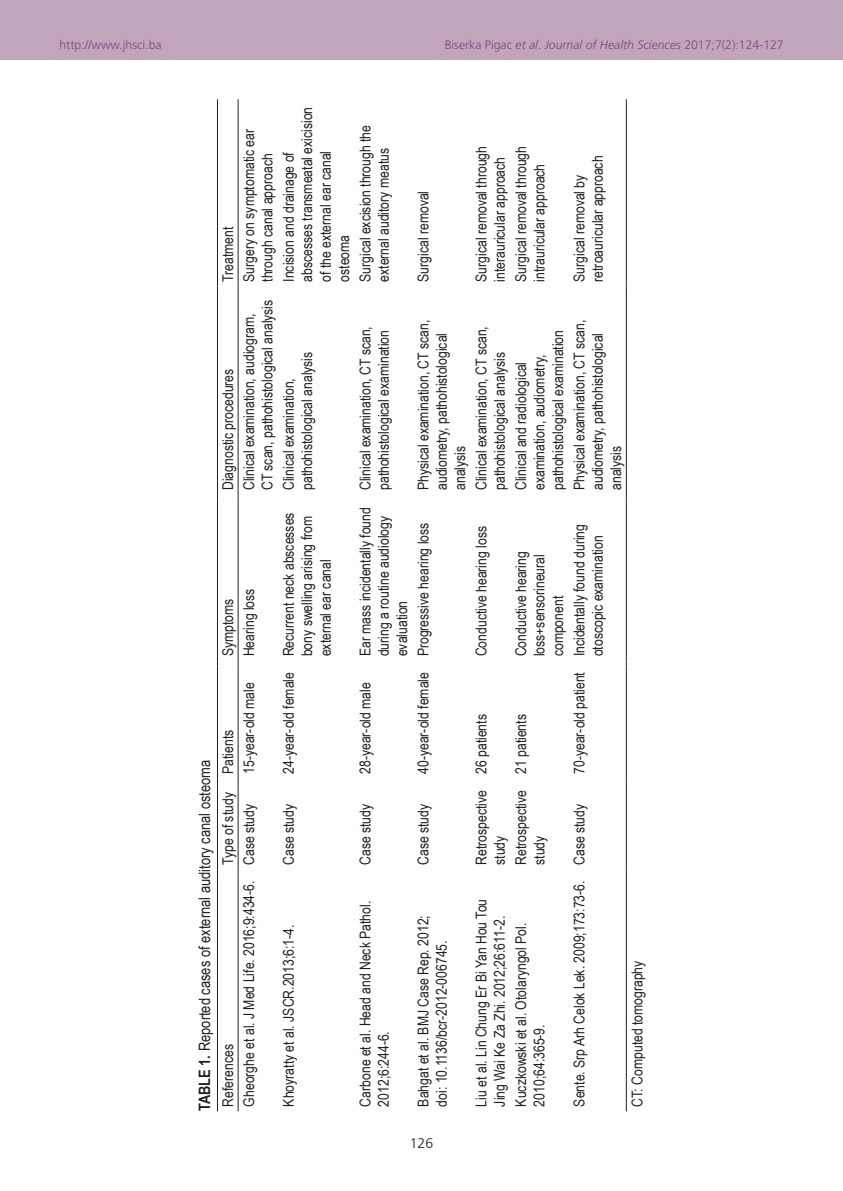
<style>
.page{position:relative;width:843px;height:1191px;background:#fff}
.page>*{position:absolute;margin:0;border:0;box-sizing:border-box;transform-origin:0 0}
.TT{font:15.75px "Arial Narrow";color:#231f20}
.TB{font:14.88px/18.4px "Arial Narrow";color:#231f20}
.TBL{font:14.88px/18.4px "Arial Narrow";color:#231f20}
.TCH{font:14.88px "Arial Narrow";color:#231f20}
.TFN{font:14.88px "Arial Narrow";color:#231f20}
.RF{font:300 14px "Frutiger CE";color:#231f20}
.RH{font:300 12.25px "Frutiger CE";color:#82467e}
.s1{font-style:italic}
.s2{font-weight:700}
</style>
<div class="page">
<div style="left:0;top:0;width:843px;height:60px;background:#c0a5bb"></div>
<hr style="left:626px;top:875px;width:1px;height:236px;background:#231f20">
<hr style="left:626px;top:784px;width:1px;height:86px;background:#231f20">
<hr style="left:626px;top:666px;width:1px;height:113px;background:#231f20">
<hr style="left:626px;top:500px;width:1px;height:161px;background:#231f20">
<hr style="left:626px;top:292px;width:1px;height:203px;background:#231f20">
<hr style="left:626px;top:99px;width:1px;height:188px;background:#231f20">
<hr style="left:217px;top:875px;width:1px;height:236px;background:#231f20">
<hr style="left:217px;top:784px;width:1px;height:86px;background:#231f20">
<hr style="left:217px;top:666px;width:1px;height:113px;background:#231f20">
<hr style="left:217px;top:500px;width:1px;height:161px;background:#231f20">
<hr style="left:217px;top:292px;width:1px;height:203px;background:#231f20">
<hr style="left:217px;top:99px;width:1px;height:188px;background:#231f20">
<hr style="left:238px;top:875px;width:1px;height:236px;background:#231f20">
<hr style="left:238px;top:784px;width:1px;height:86px;background:#231f20">
<hr style="left:238px;top:666px;width:1px;height:113px;background:#231f20">
<hr style="left:238px;top:500px;width:1px;height:161px;background:#231f20">
<hr style="left:238px;top:292px;width:1px;height:203px;background:#231f20">
<hr style="left:238px;top:99px;width:1px;height:188px;background:#231f20">
<p class="RH" style="left:60px;top:37px;width:104px">http://www.jhsci.ba</p>
<p class="RH" style="left:445px;top:37px;width:340px">Biserka Pigac <span class="s1">et al</span>. <span class="s1">Journal of Health Sciences</span> 2017;7(2):124-127</p>
<p class="TCH" style="left:217px;top:282px;width:57px;rotate:-90deg">Treatment</p>
<p class="TB" style="left:279px;top:282px;width:176px;rotate:-90deg">Incision and drainage of abscesses transmeatal exicision of the external ear canal osteoma</p>
<p class="TB" style="left:239px;top:282px;width:154px;rotate:-90deg">Surgery on symptomatic ear through canal approach</p>
<p class="TB" style="left:239px;top:490px;width:192px;rotate:-90deg">Clinical examination, audiogram,<br>CT scan, pathohistological analysis</p>
<p class="TB" style="left:279px;top:490px;width:140px;rotate:-90deg">Clinical examination, pathohistological analysis</p>
<p class="TCH" style="left:217px;top:490px;width:123px;rotate:-90deg">Diagnostic procedures</p>
<p class="TB" style="left:239px;top:656px;width:69px;rotate:-90deg">Hearing loss</p>
<p class="TCH" style="left:217px;top:656px;width:59px;rotate:-90deg">Symptoms</p>
<p class="TT" style="left:193px;top:1111px;width:353px;rotate:-90deg"><span class="s2">TABLE 1.</span> Reported cases of external auditory canal osteoma</p>
<p class="TCH" style="left:217px;top:774px;width:46px;rotate:-90deg">Patients</p>
<p class="TB" style="left:239px;top:774px;width:93px;rotate:-90deg">15‑year‑old male</p>
<p class="TCH" style="left:217px;top:865px;width:74px;rotate:-90deg">Type of study</p>
<p class="TB" style="left:239px;top:865px;width:63px;rotate:-90deg">Case study</p>
<p class="TCH" style="left:217px;top:1106px;width:64px;rotate:-90deg">References</p>
<p class="TB" style="left:239px;top:1106px;width:227px;rotate:-90deg">Gheorghe et al. J Med Life. 2016;9:434‑6.</p>
<p class="TB" style="left:279px;top:656px;width:145px;rotate:-90deg">Recurrent neck abscesses bony swelling arising from external ear canal</p>
<p class="TB" style="left:279px;top:774px;width:103px;rotate:-90deg">24‑year‑old female</p>
<p class="TB" style="left:279px;top:865px;width:63px;rotate:-90deg">Case study</p>
<p class="TB" style="left:279px;top:1106px;width:183px;rotate:-90deg">Khoyratty et al. JSCR.2013;6:1‑4.</p>
<p class="TB" style="left:355px;top:282px;width:158px;rotate:-90deg">Surgical excision through the external auditory meatus</p>
<p class="TB" style="left:355px;top:490px;width:165px;rotate:-90deg">Clinical examination, CT scan, pathohistological examination</p>
<p class="TB" style="left:355px;top:656px;width:151px;rotate:-90deg">Ear mass incidentally found during a routine audiology evaluation</p>
<p class="TB" style="left:355px;top:774px;width:93px;rotate:-90deg">28‑year‑old male</p>
<p class="TB" style="left:355px;top:865px;width:63px;rotate:-90deg">Case study</p>
<p class="TB" style="left:355px;top:1106px;width:207px;rotate:-90deg">Carbone et al. Head and Neck Pathol.<br>2012;6:244‑6.</p>
<p class="TB" style="left:413px;top:282px;width:92px;rotate:-90deg">Surgical removal</p>
<p class="TB" style="left:472px;top:282px;width:137px;rotate:-90deg">Surgical removal through interauricular approach</p>
<p class="TB" style="left:511px;top:282px;width:137px;rotate:-90deg">Surgical removal through intrauricular approach</p>
<p class="TBL" style="left:569px;top:282px;width:128px;rotate:-90deg">Surgical removal by retroauricular approach</p>
<p class="TB" style="left:413px;top:490px;width:171px;rotate:-90deg">Physical examination, CT scan, audiometry, pathohistological analysis</p>
<p class="TBL" style="left:569px;top:490px;width:171px;rotate:-90deg">Physical examination, CT scan, audiometry, pathohistological analysis</p>
<p class="TB" style="left:472px;top:490px;width:165px;rotate:-90deg">Clinical examination, CT scan, pathohistological analysis</p>
<p class="TB" style="left:511px;top:490px;width:162px;rotate:-90deg">Clinical and radiological examination, audiometry, pathohistological examination</p>
<p class="TB" style="left:413px;top:656px;width:135px;rotate:-90deg">Progressive hearing loss</p>
<p class="TB" style="left:413px;top:774px;width:103px;rotate:-90deg">40‑year‑old female</p>
<p class="TB" style="left:413px;top:865px;width:63px;rotate:-90deg">Case study</p>
<p class="TB" style="left:413px;top:1106px;width:193px;rotate:-90deg">Bahgat et al. BMJ Case Rep. 2012; doi: 10.1136/bcr‑2012‑006745.</p>
<p class="TB" style="left:472px;top:656px;width:132px;rotate:-90deg">Conductive hearing loss</p>
<p class="TB" style="left:472px;top:774px;width:61px;rotate:-90deg">26 patients</p>
<p class="TBL" style="left:569px;top:656px;width:134px;rotate:-90deg">Incidentally found during otoscopic examination</p>
<p class="TB" style="left:511px;top:656px;width:107px;rotate:-90deg">Conductive hearing loss+sensorineural component</p>
<p class="TB" style="left:511px;top:774px;width:61px;rotate:-90deg">21 patients</p>
<p class="TBL" style="left:569px;top:774px;width:103px;rotate:-90deg">70‑year‑old patient</p>
<p class="TB" style="left:472px;top:865px;width:76px;rotate:-90deg">Retrospective study</p>
<p class="TB" style="left:511px;top:865px;width:76px;rotate:-90deg">Retrospective study</p>
<p class="TB" style="left:472px;top:1106px;width:209px;rotate:-90deg">Liu et al. Lin Chung Er Bi Yan Hou Tou<br>Jing Wai Ke Za Zhi. 2012;26:611‑2.</p>
<p class="TB" style="left:511px;top:1106px;width:185px;rotate:-90deg">Kuczkowski et al. Otolaryngol Pol.<br>2010;64:365‑9.</p>
<p class="TBL" style="left:569px;top:865px;width:63px;rotate:-90deg">Case study</p>
<p class="TBL" style="left:569px;top:1106px;width:227px;rotate:-90deg">Sente. Srp Arh Celok Lek. 2009;173:73‑6.</p>
<p class="TFN" style="left:626px;top:1106px;width:147px;rotate:-90deg">CT: Computed tomography</p>
<p class="RF" style="left:410px;top:1134px;width:25px">126</p>
</div>
